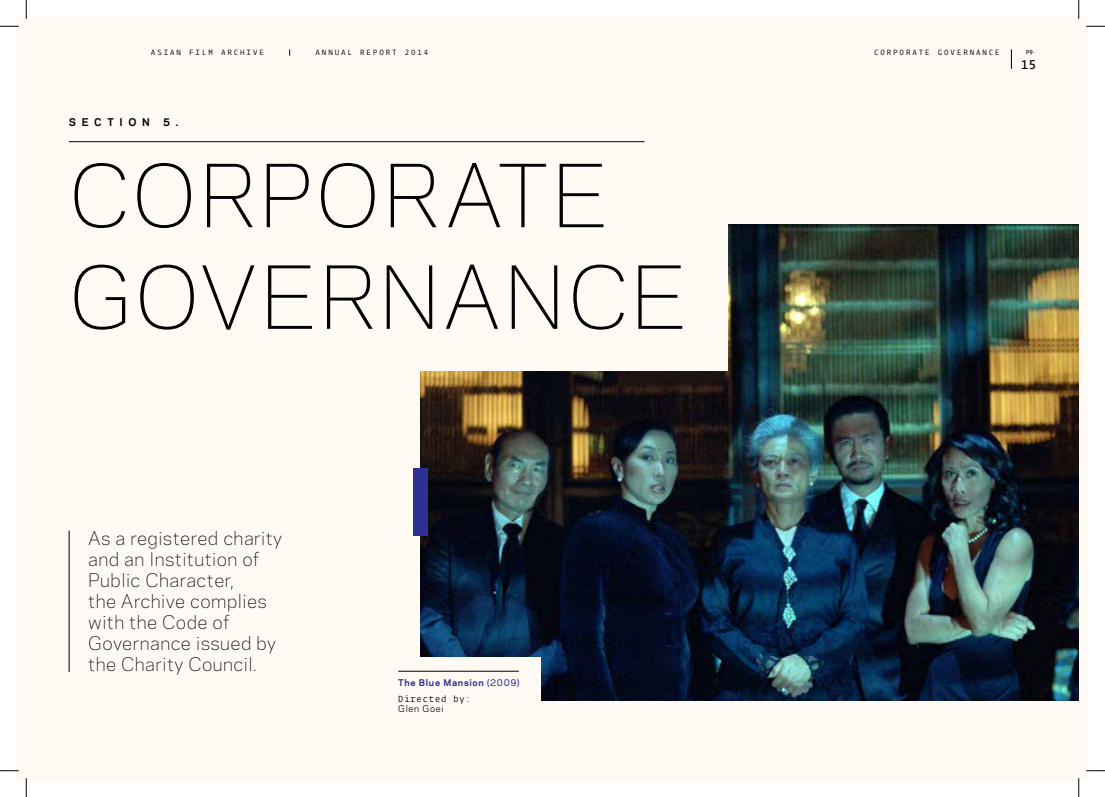
<style>
.page{position:relative;width:1105px;height:797px;background:#fff}
.page>*{position:absolute;margin:0;border:0;box-sizing:border-box;transform-origin:0 0}
.t1{font:300 81.25px/101.5px "Galaxie Polaris";letter-spacing:.025em;color:#000}
.t2{font:300 17.5px/21px "Galaxie Polaris";letter-spacing:.025em;color:#000}
.t3{font:12.5px "Fedra Mono";color:#000}
.t4{font:700 10px "Galaxie Polaris";letter-spacing:.57em;color:#000}
.t5{font:700 8.75px "Galaxie Polaris";letter-spacing:.075em;color:#2e3092}
.t6{font:8.75px "Fedra Mono";letter-spacing:.1em;color:#000}
.t7{font:8.75px "Galaxie Polaris";letter-spacing:.075em;color:#000}
.t8{font:7.5px "Fedra Mono";letter-spacing:.25em;color:#000}
.t9{font:5.62px "Fedra Mono";color:#000}
.s1{font-weight:500}
</style>
<div class="page">
<div style="left:16px;top:16px;width:1073px;height:765px;background:#fffbf4"></div>
<img style="left:420px;top:224px;width:659px;height:476px">
<svg style="left:1011px;top:49px;width:1px;height:20px"></svg>
<div style="left:16px;top:104px;width:712px;height:266px;background:#fffbf4"></div>
<hr style="left:69px;top:141px;width:575px;height:1px;background:#000">
<div style="left:413px;top:468px;width:14px;height:67px;background:#2e3092"></div>
<div style="left:381px;top:656px;width:160px;height:114px;background:#fffbf4"></div>
<hr style="left:398px;top:671px;width:121px;height:1px;background:#000">
<hr style="left:69px;top:530px;width:1px;height:142px;background:#000">
<svg style="left:0;top:25px;width:19px;height:2px"></svg>
<svg style="left:1086px;top:25px;width:19px;height:2px"></svg>
<svg style="left:0;top:770px;width:19px;height:1px"></svg>
<svg style="left:1086px;top:770px;width:19px;height:1px"></svg>
<svg style="left:25px;top:0;width:2px;height:19px"></svg>
<svg style="left:25px;top:778px;width:2px;height:19px"></svg>
<svg style="left:1078px;top:0;width:1px;height:19px"></svg>
<svg style="left:1078px;top:778px;width:1px;height:19px"></svg>
<p class="t8" style="left:151px;top:48px;width:114px">ASIAN FILM ARCHIVE</p>
<p class="t8" style="left:316px;top:48px;width:114px">ANNUAL REPORT 2014</p>
<p class="t8" style="left:874px;top:48px;width:127px">CORPORATE GOVERNANCE</p>
<p class="t9" style="left:1026px;top:47px;width:12px">pg.</p>
<p class="t3" style="left:1021px;top:57px;width:16px">15</p>
<p class="t4" style="left:69px;top:114px;width:83px">SECTION</p>
<p class="t4" style="left:163px;top:114px;width:17px">5 .</p>
<h1 class="t1" style="left:69px;top:141px;width:621px">CORPORATE<br>GOVERNANCE</h1>
<p class="t2" style="left:88px;top:526px;width:195px">As a registered charity and an Institution of<br>Public Character,<br>the Archive complies with the Code of<br>Governance issued by the Charity Council.</p>
<p class="t5" style="left:398px;top:675px;width:123px">The Blue Mansion <span class="s1">(2009)</span></p>
<p class="t6" style="left:398px;top:693px;width:74px">Directed by:</p>
<p class="t7" style="left:398px;top:702px;width:47px">Glen Goei</p>
</div>
